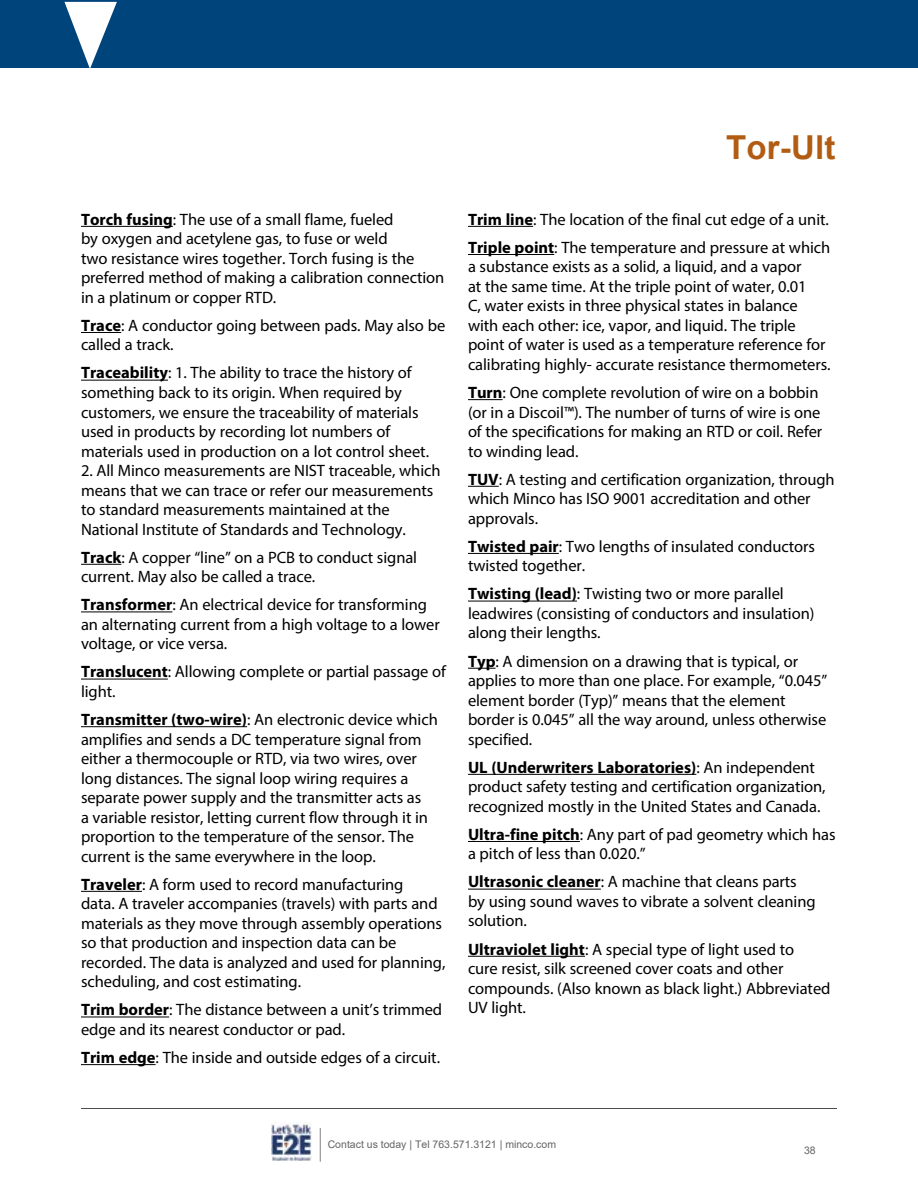
<style>
.page{position:relative;width:918px;height:1188px;background:#fff}
.page>*{position:absolute;margin:0;border:0;box-sizing:border-box;transform-origin:0 0}
.t1{font:700 33px "Arial";letter-spacing:.005em;color:#b15c12}
.t2{font:16.5px/19.5px "Myriad Pro";letter-spacing:-.005em;color:#000}
.t3{font:10.5px "Arial";color:#636466}
.s1{font-weight:700}
</style>
<div class="page">
<hr style="left:81px;top:1108px;width:756px;height:1px;background:#4d4d4f">
<img style="left:272px;top:1122px;width:40px;height:38px">
<hr style="left:320px;top:1128px;width:1px;height:34px;background:#808285">
<div style="left:0;top:0;width:918px;height:68px;background:#00447c"></div>
<svg style="left:64px;top:2px;width:53px;height:66px"></svg>
<hr style="left:81px;top:226px;width:92px;height:1px;background:#000">
<hr style="left:81px;top:332px;width:40px;height:1px;background:#000">
<hr style="left:81px;top:380px;width:87px;height:1px;background:#000">
<hr style="left:81px;top:564px;width:40px;height:1px;background:#000">
<hr style="left:81px;top:612px;width:91px;height:1px;background:#000">
<hr style="left:81px;top:679px;width:87px;height:1px;background:#000">
<hr style="left:81px;top:726px;width:166px;height:1px;background:#000">
<hr style="left:81px;top:891px;width:61px;height:1px;background:#000">
<hr style="left:81px;top:1017px;width:88px;height:1px;background:#000">
<hr style="left:81px;top:1064px;width:75px;height:1px;background:#000">
<hr style="left:468px;top:226px;width:65px;height:1px;background:#000">
<hr style="left:468px;top:254px;width:86px;height:1px;background:#000">
<hr style="left:468px;top:399px;width:35px;height:1px;background:#000">
<hr style="left:468px;top:486px;width:31px;height:1px;background:#000">
<hr style="left:468px;top:553px;width:91px;height:1px;background:#000">
<hr style="left:468px;top:601px;width:109px;height:1px;background:#000">
<svg style="left:468px;top:668px;width:28px;height:1px"></svg>
<hr style="left:468px;top:774px;width:228px;height:1px;background:#000">
<hr style="left:468px;top:841px;width:112px;height:1px;background:#000">
<hr style="left:468px;top:889px;width:133px;height:1px;background:#000">
<hr style="left:468px;top:956px;width:117px;height:1px;background:#000">
<p class="t2" style="left:81px;top:209px;width:365px"><span class="s1">Torch fusing</span>: The use of a small flame, fueled<br>by oxygen and acetylene gas, to fuse or weld<br>two resistance wires together. Torch fusing is the preferred method of making a calibration connection in a platinum or copper RTD.</p>
<p class="t2" style="left:81px;top:315px;width:366px"><span class="s1">Trace</span>: A conductor going between pads. May also be called a track.</p>
<p class="t2" style="left:81px;top:363px;width:348px"><span class="s1">Traceability</span>: 1. The ability to trace the history of something back to its origin. When required by customers, we ensure the traceability of materials used in products by recording lot numbers of materials used in production on a lot control sheet.</p>
<p class="t2" style="left:81px;top:460px;width:361px">2. All Minco measurements are NIST traceable, which means that we can trace or refer our measurements to standard measurements maintained at the National Institute of Standards and Technology.</p>
<p class="t2" style="left:81px;top:547px;width:338px"><span class="s1">Track</span>: A copper “line” on a PCB to conduct signal current. May also be called a trace.</p>
<p class="t2" style="left:81px;top:595px;width:360px"><span class="s1">Transformer</span>: An electrical device for transforming an alternating current from a high voltage to a lower voltage, or vice versa.</p>
<p class="t2" style="left:81px;top:662px;width:366px"><span class="s1">Translucent</span>: Allowing complete or partial passage of light.</p>
<p class="t2" style="left:81px;top:710px;width:358px"><span class="s1">Transmitter (two-wire)</span>: An electronic device which amplifies and sends a DC temperature signal from either a thermocouple or RTD, via two wires, over long distances. The signal loop wiring requires a separate power supply and the transmitter acts as<br>a variable resistor, letting current flow through it in proportion to the temperature of the sensor. The current is the same everywhere in the loop.</p>
<p class="t2" style="left:81px;top:874px;width:366px"><span class="s1">Traveler</span>: A form used to record manufacturing<br>data. A traveler accompanies (travels) with parts and materials as they move through assembly operations so that production and inspection data can be recorded. The data is analyzed and used for planning, scheduling, and cost estimating.</p>
<p class="t2" style="left:81px;top:1000px;width:363px"><span class="s1">Trim border</span>: The distance between a unit’s trimmed edge and its nearest conductor or pad.</p>
<p class="t2" style="left:81px;top:1047px;width:359px"><span class="s1">Trim edge</span>: The inside and outside edges of a circuit.</p>
<h1 class="t1" style="left:726px;top:124px;width:111px">Tor-Ult</h1>
<p class="t2" style="left:468px;top:205px;width:364px;line-height:28.2px"><span class="s1">Trim line</span>: The location of the final cut edge of a unit.<br><span class="s1">Triple point</span>: The temperature and pressure at which</p>
<p class="t2" style="left:468px;top:257px;width:363px">a substance exists as a solid, a liquid, and a vapor<br>at the same time. At the triple point of water, 0.01<br>C, water exists in three physical states in balance with each other: ice, vapor, and liquid. The triple point of water is used as a temperature reference for calibrating highly- accurate resistance thermometers.</p>
<p class="t2" style="left:468px;top:382px;width:356px"><span class="s1">Turn</span>: One complete revolution of wire on a bobbin (or in a Discoil™). The number of turns of wire is one of the specifications for making an RTD or coil. Refer to winding lead.</p>
<p class="t2" style="left:468px;top:469px;width:368px"><span class="s1">TUV</span>: A testing and certification organization, through which Minco has ISO 9001 accreditation and other approvals.</p>
<p class="t2" style="left:468px;top:536px;width:348px"><span class="s1">Twisted pair</span>: Two lengths of insulated conductors twisted together.</p>
<p class="t2" style="left:468px;top:584px;width:348px"><span class="s1">Twisting (lead)</span>: Twisting two or more parallel leadwires (consisting of conductors and insulation) along their lengths.</p>
<p class="t2" style="left:468px;top:651px;width:361px"><span class="s1">Typ</span>: A dimension on a drawing that is typical, or applies to more than one place. For example, “0.045” element border (Typ)” means that the element border is 0.045” all the way around, unless otherwise specified.</p>
<p class="t2" style="left:468px;top:757px;width:359px"><span class="s1">UL (Underwriters Laboratories)</span>: An independent product safety testing and certification organization, recognized mostly in the United States and Canada.</p>
<p class="t2" style="left:468px;top:824px;width:369px"><span class="s1">Ultra-fine pitch</span>: Any part of pad geometry which has a pitch of less than 0.020.”</p>
<p class="t2" style="left:468px;top:872px;width:349px"><span class="s1">Ultrasonic cleaner</span>: A machine that cleans parts by using sound waves to vibrate a solvent cleaning solution.</p>
<p class="t2" style="left:468px;top:939px;width:364px"><span class="s1">Ultraviolet light</span>: A special type of light used to<br>cure resist, silk screened cover coats and other compounds. (Also known as black light.) Abbreviated UV light.</p>
<p class="t3" style="left:328px;top:1137px;width:230px">Contact us today | Tel 763.571.3121 | minco.com</p>
<p class="t3" style="left:804px;top:1143px;width:13px">38</p>
</div>
